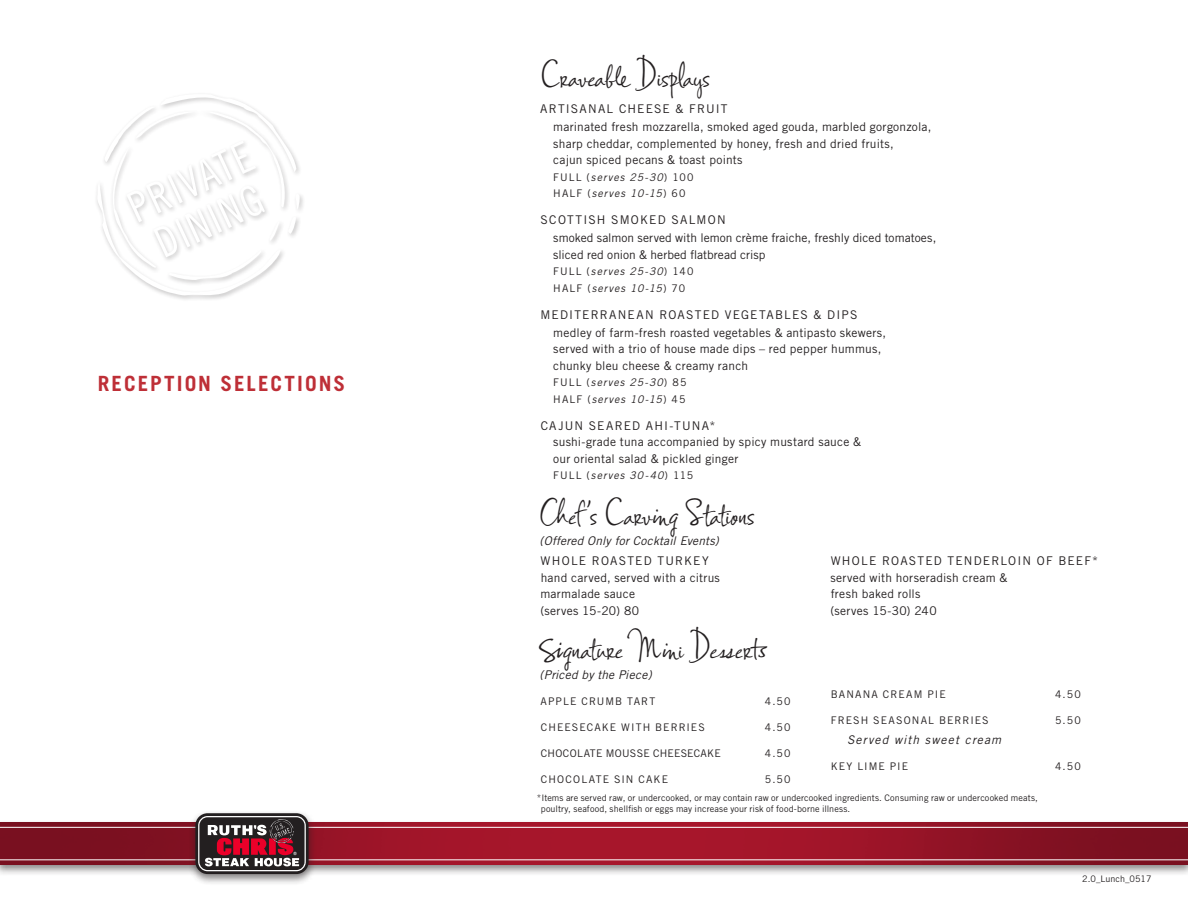
<style>
.page{position:relative;width:1188px;height:918px;background:#fff}
.page>*{position:absolute;margin:0;border:0;box-sizing:border-box;transform-origin:0 0}
.t1{font:42px "Ruths Hand";color:#231f20}
.t2{font:700 21px "Trade Gothic LT Std";letter-spacing:.095em;color:#be2f37}
.t3{font:12px/16.5px "Trade Gothic LT Std";letter-spacing:.02em;color:#231f20}
.t4{font:italic 12px "Trade Gothic";letter-spacing:.02em;color:#231f20}
.t5{font:italic 12px "Trade Gothic";letter-spacing:.1em;color:#231f20}
.t6{font:italic 10.5px/16.5px "Trade Gothic LT Std";letter-spacing:.105em;color:#231f20}
.t7{font:10.5px "Trade Gothic LT Std";letter-spacing:.1em;color:#231f20}
.t8{font:10.5px "Trade Gothic LT Std";letter-spacing:.025em;color:#231f20}
.t9{font:9px/10.5px "Trade Gothic";letter-spacing:.01em;color:#231f20}
.t10{font:9px "Trade Gothic LT Std";color:#231f20}
.s1{font-style:normal}
</style>
<div class="page">
<svg style="left:96px;top:97px;width:204px;height:201px"></svg>
<div style="left:0;top:820px;width:1188px;height:56px;background:#231f20;opacity:.55"></div>
<img style="left:0;top:823px;width:1188px;height:41px">
<hr style="left:0;top:859px;width:1188px;height:1px;background:#fff">
<hr style="left:0;top:827px;width:1188px;height:1px;background:#fff">
<div style="left:188px;top:810px;width:128px;height:76px;background:#231f20;opacity:.55"></div>
<svg style="left:195px;top:813px;width:114px;height:61px"></svg>
<svg style="left:198px;top:816px;width:108px;height:55px;background:#704950"></svg>
<h2 class="t2" style="left:98px;top:371px;width:249px">RECEPTION SELECTIONS</h2>
<h1 class="t1" style="left:540px;top:51px;width:172px">Craveable Displays</h1>
<p class="t3" style="left:553px;top:100px;width:380px;line-height:18px;text-indent:-13px">ARTISANAL CHEESE &amp; FRUIT<br>marinated fresh mozzarella, smoked aged gouda, marbled gorgonzola,</p>
<p class="t3" style="left:553px;top:135px;width:342px">sharp cheddar, complemented by honey, fresh and dried fruits, cajun spiced pecans &amp; toast points</p>
<p class="t6" style="left:553px;top:169px;width:142px"><span class="s1">FULL (</span>serves 25-30<span class="s1">) 100<br>HALF (</span>serves 10-15<span class="s1">) 60</span></p>
<p class="t3" style="left:553px;top:211px;width:385px;line-height:18px;text-indent:-13px">SCOTTISH SMOKED SALMON<br>smoked salmon served with lemon crème fraiche, freshly diced tomatoes,</p>
<p class="t3" style="left:553px;top:246px;width:214px">sliced red onion &amp; herbed flatbread crisp</p>
<p class="t6" style="left:553px;top:263px;width:142px"><span class="s1">FULL (</span>serves 25-30<span class="s1">) 140<br>HALF (</span>serves 10-15<span class="s1">) 70</span></p>
<p class="t3" style="left:553px;top:305px;width:335px;line-height:18px;text-indent:-13px">MEDITERRANEAN ROASTED VEGETABLES &amp; DIPS medley of farm-fresh roasted vegetables &amp; antipasto skewers,</p>
<p class="t3" style="left:553px;top:341px;width:330px">served with a trio of house made dips – red pepper hummus, chunky bleu cheese &amp; creamy ranch</p>
<p class="t6" style="left:553px;top:374px;width:135px"><span class="s1">FULL (</span>serves 25-30<span class="s1">) 85<br>HALF (</span>serves 10-15<span class="s1">) 45</span></p>
<p class="t3" style="left:553px;top:417px;width:310px;text-indent:-13px">CAJUN SEARED AHI-TUNA*<br>sushi-grade tuna accompanied by spicy mustard sauce &amp; our oriental salad &amp; pickled ginger</p>
<p class="t6" style="left:553px;top:467px;width:141px"><span class="s1">FULL (</span>serves 30-40<span class="s1">) 115</span></p>
<h1 class="t1" style="left:539px;top:489px;width:217px">Chef’s Carving Stations</h1>
<p class="t4" style="left:539px;top:534px;width:181px">(Offered Only for Cocktail Events)</p>
<p class="t3" style="left:540px;top:553px;width:181px">WHOLE ROASTED TURKEY hand carved, served with a citrus marmalade sauce<br>(serves 15-20) 80</p>
<p class="t3" style="left:830px;top:553px;width:269px">WHOLE ROASTED TENDERLOIN OF BEEF* served with horseradish cream &amp;<br>fresh baked rolls<br>(serves 15-30) 240</p>
<h1 class="t1" style="left:538px;top:623px;width:233px">Signature Mini Desserts</h1>
<p class="t4" style="left:539px;top:668px;width:114px">(Priced by the Piece)</p>
<p class="t7" style="left:541px;top:695px;width:116px">APPLE CRUMB TART</p>
<p class="t7" style="left:765px;top:695px;width:27px">4.50</p>
<p class="t7" style="left:541px;top:721px;width:165px">CHEESECAKE WITH BERRIES</p>
<p class="t7" style="left:765px;top:721px;width:27px">4.50</p>
<p class="t8" style="left:541px;top:747px;width:181px">CHOCOLATE MOUSSE CHEESECAKE</p>
<p class="t7" style="left:765px;top:747px;width:27px">4.50</p>
<p class="t7" style="left:541px;top:773px;width:129px">CHOCOLATE SIN CAKE</p>
<p class="t7" style="left:765px;top:773px;width:27px">5.50</p>
<p class="t7" style="left:831px;top:688px;width:116px">BANANA CREAM PIE</p>
<p class="t7" style="left:1055px;top:688px;width:27px">4.50</p>
<p class="t7" style="left:831px;top:714px;width:159px">FRESH SEASONAL BERRIES</p>
<p class="t7" style="left:1055px;top:714px;width:27px">5.50</p>
<p class="t5" style="left:847px;top:732px;width:156px">Served with sweet cream</p>
<p class="t7" style="left:831px;top:760px;width:79px">KEY LIME PIE</p>
<p class="t7" style="left:1055px;top:760px;width:27px">4.50</p>
<p class="t9" style="left:541px;top:793px;width:499px;text-indent:-4px">*Items are served raw, or undercooked, or may contain raw or undercooked ingredients. Consuming raw or undercooked meats, poultry, seafood, shellfish or eggs may increase your risk of food-borne illness.</p>
<p class="t10" style="left:1082px;top:874px;width:71px">2.0_Lunch_0517</p>
</div>
